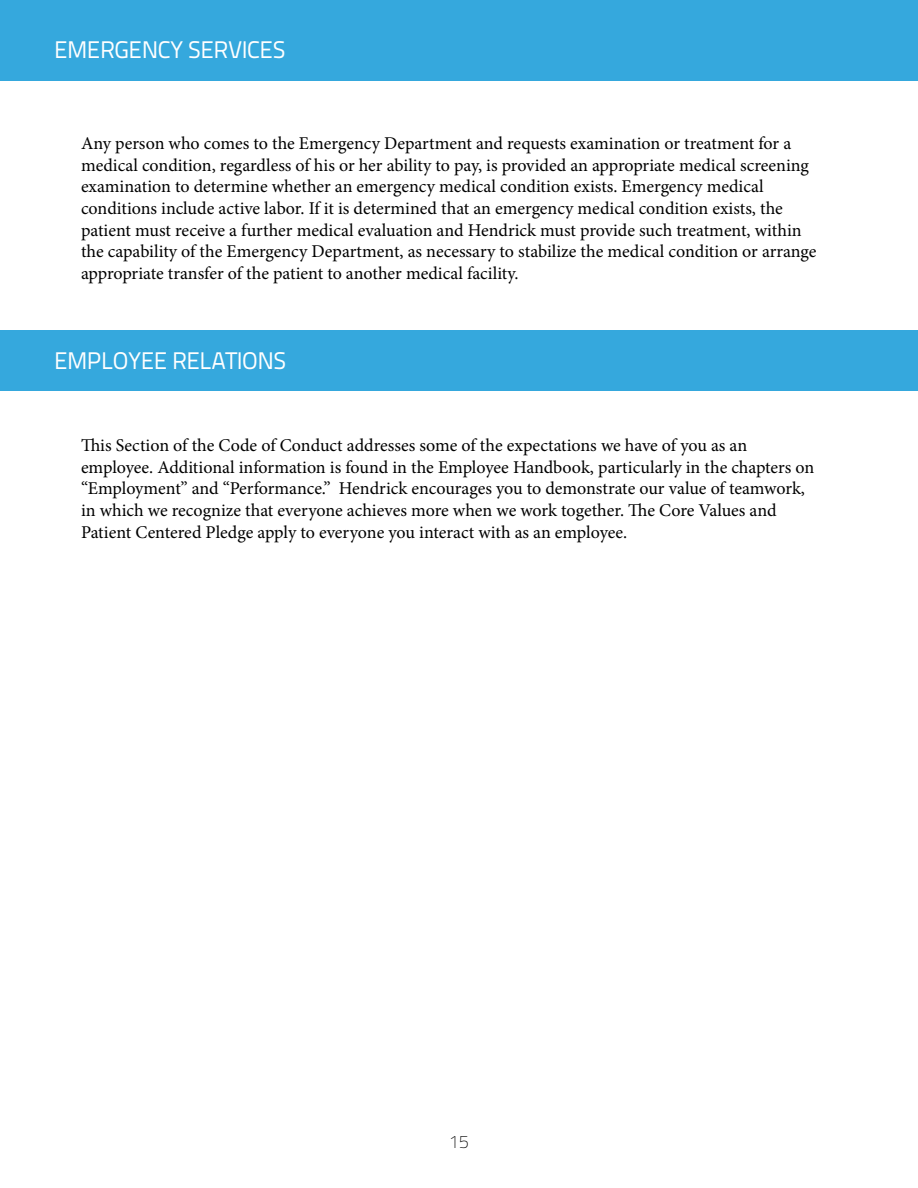
<style>
.page{position:relative;width:918px;height:1188px;background:#fff}
.page>*{position:absolute;margin:0;border:0;box-sizing:border-box;transform-origin:0 0}
.t1{font:24px "Titillium Text 15 L 400 wt";letter-spacing:-.02em;color:#fff}
.t2{font:18px/21.6px "Minion Pro";color:#000}
.t3{font:18px "Titillium Text 15 L 1 wt";color:#000}
</style>
<div class="page">
<div style="left:0;top:0;width:918px;height:80px;background:#35a8dd"></div>
<div style="left:1px;top:330px;width:917px;height:61px;background:#35a8dd"></div>
<h1 class="t1" style="left:54px;top:35px;width:233px">EMERGENCY SERVICES</h1>
<p class="t2" style="left:81px;top:133px;width:737px">Any person who comes to the Emergency Department and requests examination or treatment for a medical condition, regardless of his or her ability to pay, is provided an appropriate medical screening examination to determine whether an emergency medical condition exists. Emergency medical conditions include active labor. If it is determined that an emergency medical condition exists, the patient must receive a further medical evaluation and Hendrick must provide such treatment, within the capability of the Emergency Department, as necessary to stabilize the medical condition or arrange appropriate transfer of the patient to another medical facility.</p>
<h1 class="t1" style="left:54px;top:346px;width:234px">EMPLOYEE RELATIONS</h1>
<p class="t2" style="left:81px;top:435px;width:735px">This Section of the Code of Conduct addresses some of the expectations we have of you as an employee. Additional information is found in the Employee Handbook, particularly in the chapters on “Employment” and “Performance.” Hendrick encourages you to demonstrate our value of teamwork, in which we recognize that everyone achieves more when we work together. The Core Values and Patient Centered Pledge apply to everyone you interact with as an employee.</p>
<p class="t3" style="left:449px;top:1131px;width:21px">15</p>
</div>
